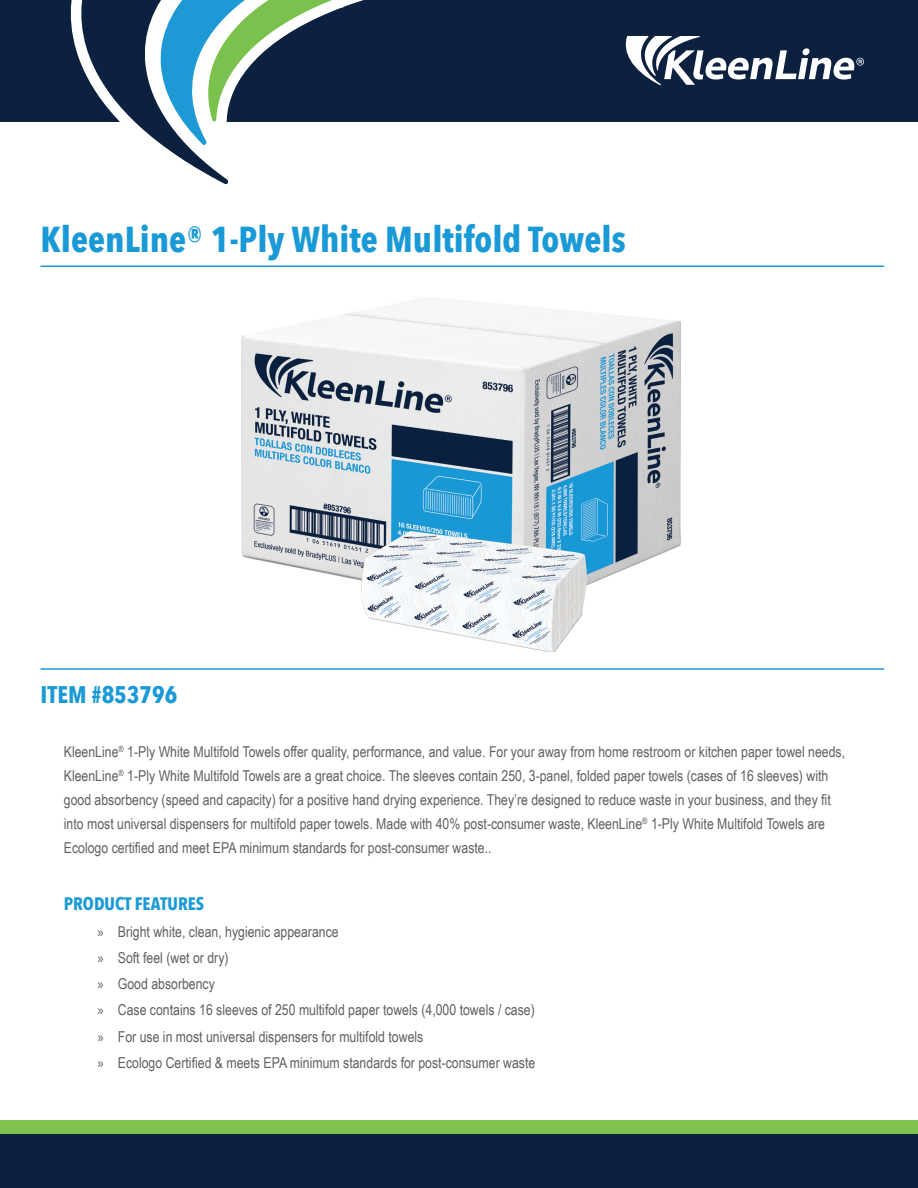
<style>
.page{position:relative;width:918px;height:1188px;background:#fff}
.page>*{position:absolute;margin:0;border:0;box-sizing:border-box;transform-origin:0 0}
.product_name{font:700 36px "Avenir Next Condensed";color:#199ad7}
.item_number{font:700 24px "Avenir Next Condensed";color:#199ad7}
.subheader{font:700 18px "Avenir Next Condensed";color:#199ad7}
.general_text{font:15px/24px "Arial Narrow";color:#5f6062}
.s1{font-family:"Myriad Pro"}
</style>
<div class="page">
<img style="left:241px;top:297px;width:440px;height:355px">
<hr style="left:40px;top:266px;width:844px;height:1px;background:#199ad7">
<hr style="left:40px;top:668px;width:844px;height:2px;background:#199ad7">
<div style="left:0;top:1120px;width:918px;height:68px;background:#7fc34c"></div>
<div style="left:0;top:1134px;width:918px;height:54px;background:#0b213e"></div>
<div style="left:0;top:0;width:918px;height:122px;background:#0b213f"></div>
<svg style="left:625px;top:36px;width:239px;height:50px"></svg>
<svg style="left:70px;top:0;width:294px;height:184px"></svg>
<p class="product_name" style="left:40px;top:217px;width:587px">KleenLine® 1-Ply White Multifold Towels</p>
<p class="item_number" style="left:40px;top:680px;width:138px">ITEM #853796</p>
<p class="general_text" style="left:64px;top:739px;width:783px">KleenLine<sup>®</sup> 1-Ply White Multifold Towels offer quality, performance, and value. For your away from home restroom or kitchen paper towel needs, KleenLine<sup>®</sup> 1-Ply White Multifold Towels are a great choice. The sleeves contain 250, 3-panel, folded paper towels (cases of 16 sleeves) with good absorbency (speed and capacity) for a positive hand drying experience. They’re designed to reduce waste in your business, and they fit into most universal dispensers for multifold paper towels. Made with 40% post-consumer waste, KleenLine<sup>®</sup> 1-Ply White Multifold Towels are Ecologo certified and meet EPA minimum standards for post-consumer waste..</p>
<p class="subheader" style="left:64px;top:893px;width:142px">PRODUCT FEATURES</p>
<p class="general_text" style="left:98px;top:919px;width:243px"><span class="s1">»</span> Bright white, clean, hygienic appearance</p>
<p class="general_text" style="left:98px;top:945px;width:132px"><span class="s1">»</span> Soft feel (wet or dry)</p>
<p class="general_text" style="left:98px;top:971px;width:119px"><span class="s1">»</span> Good absorbency</p>
<p class="general_text" style="left:98px;top:997px;width:439px"><span class="s1">»</span> Case contains 16 sleeves of 250 multifold paper towels (4,000 towels / case)</p>
<p class="general_text" style="left:98px;top:1024px;width:327px"><span class="s1">»</span> For use in most universal dispensers for multifold towels</p>
<p class="general_text" style="left:98px;top:1050px;width:439px"><span class="s1">»</span> Ecologo Certified &amp; meets EPA minimum standards for post-consumer waste</p>
</div>
